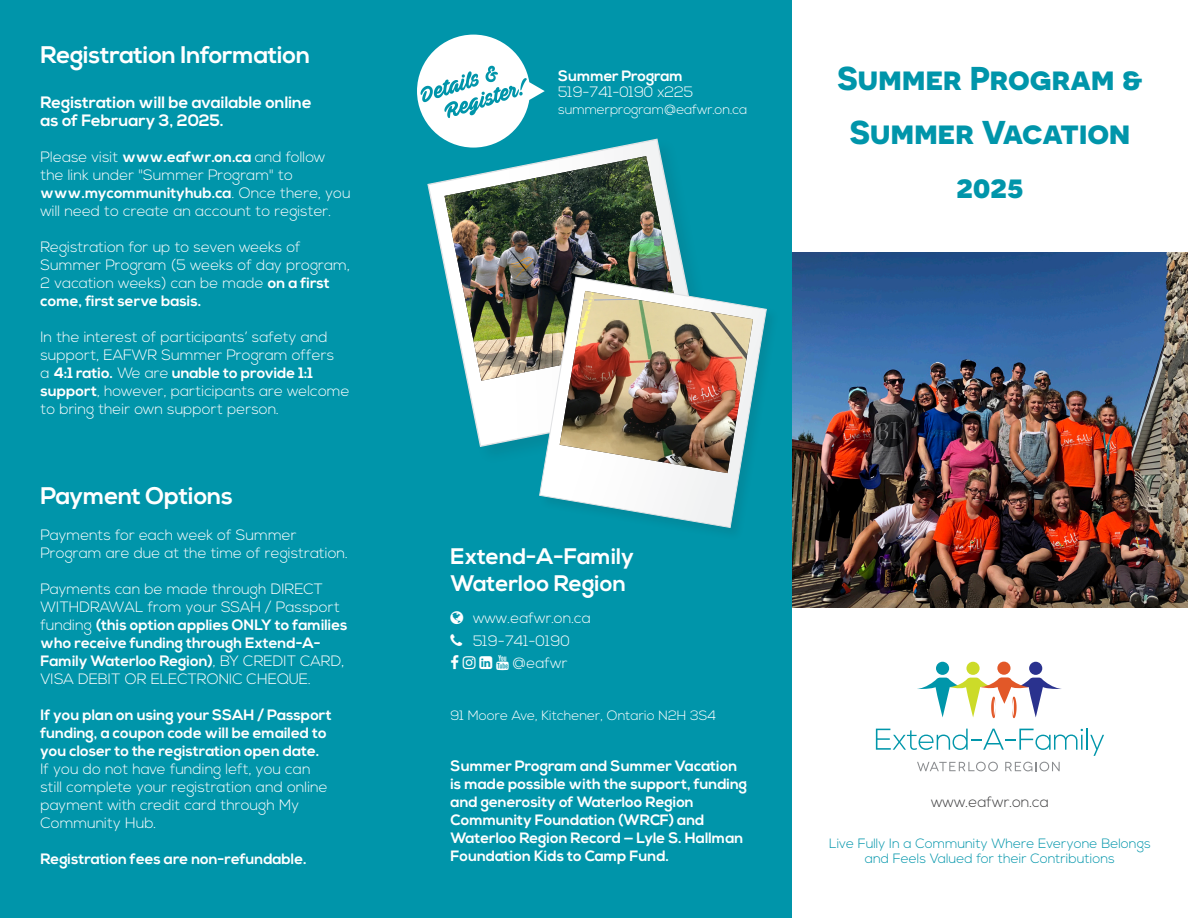
<style>
.page{position:relative;width:1188px;height:918px;background:#fff}
.page>*{position:absolute;margin:0;border:0;box-sizing:border-box;transform-origin:0 0}
.t1{font:700 33px "Novecentosanswide";letter-spacing:-.01em;color:#0095aa}
.t2{font:700 24px "Nexa";letter-spacing:-.01em;color:#fff}
.t3{font:700 22.5px/27px "Nexa";color:#fff}
.t4{font:700 16.5px/18px "Nexa";color:#fff}
.EAF_Body_Copy{font:300 15px/18px "Nexa";color:#fff}
.EAF_Body_Copy-2{font:700 15px/18px "Nexa";color:#fff}
.t5{font:300 15px "Nexa";color:#3e3e3f}
.t6{font:300 13.5px "Nexa";color:#0095aa}
.EAF_Body_Copy-3{font:300 13.5px "Nexa";color:#fff}
.s1{font-weight:700}
</style>
<div class="page">
<img style="left:792px;top:252px;width:396px;height:355px">
<div style="left:0;top:0;width:792px;height:918px;background:#0095aa"></div>
<div style="left:936px;top:662px;width:13px;height:13px;background:#0096aa;border-radius:50%"></div>
<div style="left:966px;top:662px;width:14px;height:13px;background:#ccdb29;border-radius:50%"></div>
<div style="left:1029px;top:662px;width:13px;height:13px;background:#2a328e;border-radius:50%"></div>
<div style="left:997px;top:662px;width:14px;height:13px;background:#e25828;border-radius:50%"></div>
<svg style="left:917px;top:677px;width:145px;height:41px"></svg>
<svg style="left:876px;top:728px;width:207px;height:22px"></svg>
<hr style="left:1086px;top:729px;width:2px;height:21px;background:#0096aa">
<svg style="left:1090px;top:735px;width:14px;height:21px"></svg>
<svg style="left:917px;top:762px;width:81px;height:9px"></svg>
<svg style="left:1005px;top:762px;width:55px;height:9px"></svg>
<svg style="left:427px;top:138px;width:261px;height:310px"></svg>
<img style="left:444px;top:157px;width:239px;height:224px">
<div style="left:538px;top:276px;width:242px;height:265px;background:#0095aa"></div>
<svg style="left:539px;top:276px;width:228px;height:253px"></svg>
<img style="left:560px;top:291px;width:193px;height:182px">
<svg style="left:417px;top:35px;width:128px;height:113px"></svg>
<p class="t2" style="left:40px;top:41px;width:271px">Registration Information</p>
<p class="t4" style="left:40px;top:94px;width:273px">Registration will be available online as of February 3, 2025.</p>
<p class="EAF_Body_Copy" style="left:40px;top:149px;width:312px">Please visit <span class="s1">www.eafwr.on.ca</span> and follow the link under "Summer Program" to <span class="s1">www.mycommunityhub.ca</span>. Once there, you will need to create an account to register.</p>
<p class="EAF_Body_Copy" style="left:40px;top:239px;width:311px">Registration for up to seven weeks of Summer Program (5 weeks of day program, 2 vacation weeks) can be made <span class="s1">on a first come, first serve basis.</span></p>
<p class="EAF_Body_Copy" style="left:40px;top:329px;width:311px">In the interest of participants’ safety and support, EAFWR Summer Program offers<br>a <span class="s1">4:1 ratio.</span> We are <span class="s1">unable to provide 1:1 support</span>, however, participants are welcome to bring their own support person.</p>
<p class="t2" style="left:40px;top:482px;width:194px">Payment Options</p>
<p class="EAF_Body_Copy" style="left:40px;top:527px;width:309px">Payments for each week of Summer<br>Program are due at the time of registration.</p>
<p class="EAF_Body_Copy" style="left:40px;top:581px;width:309px">Payments can be made through DIRECT WITHDRAWAL from your SSAH / Passport funding <span class="s1">(this option applies ONLY to families who receive funding through Extend-A-Family Waterloo Region)</span>, BY CREDIT CARD, VISA DEBIT OR ELECTRONIC CHEQUE.</p>
<p class="EAF_Body_Copy" style="left:40px;top:707px;width:293px"><span class="s1">If you plan on using your SSAH / Passport funding, a coupon code will be emailed to you closer to the registration open date.<br></span>If you do not have funding left, you can still complete your registration and online payment with credit card through My Community Hub.</p>
<p class="EAF_Body_Copy-2" style="left:40px;top:850px;width:268px">Registration fees are non-refundable.</p>
<p class="EAF_Body_Copy-2" style="left:558px;top:67px;width:126px">Summer Program</p>
<p class="EAF_Body_Copy" style="left:558px;top:84px;width:137px">519-741-0190 x225</p>
<p class="EAF_Body_Copy-3" style="left:558px;top:101px;width:191px">summerprogram@eafwr.on.ca</p>
<p class="t1" style="left:837px;top:58px;width:307px">Summer Program &amp;</p>
<p class="t1" style="left:849px;top:112px;width:283px">Summer Vacation</p>
<p class="t1" style="left:956px;top:166px;width:69px">2025</p>
<p class="t3" style="left:451px;top:544px;width:185px">Extend-A-Family<br>Waterloo Region</p>
<p class="EAF_Body_Copy" style="left:473px;top:610px;width:119px">www.eafwr.on.ca</p>
<p class="EAF_Body_Copy" style="left:473px;top:632px;width:98px">519-741-0190</p>
<p class="EAF_Body_Copy" style="left:513px;top:655px;width:56px">@eafwr</p>
<p class="EAF_Body_Copy-3" style="left:451px;top:708px;width:267px">91 Moore Ave, Kitchener, Ontario N2H 3S4</p>
<p class="EAF_Body_Copy-2" style="left:451px;top:757px;width:288px">Summer Program and Summer Vacation</p>
<p class="EAF_Body_Copy-2" style="left:451px;top:775px;width:298px">is made possible with the support, funding and generosity of Waterloo Region Community Foundation (WRCF) and Waterloo Region Record — Lyle S. Hallman Foundation Kids to Camp Fund.</p>
<p class="t5" style="left:931px;top:794px;width:119px">www.eafwr.on.ca</p>
<p class="t6" style="left:829px;top:835px;width:323px">Live Fully In a Community Where Everyone Belongs</p>
<p class="t6" style="left:865px;top:850px;width:252px">and Feels Valued for their Contributions</p>
</div>
